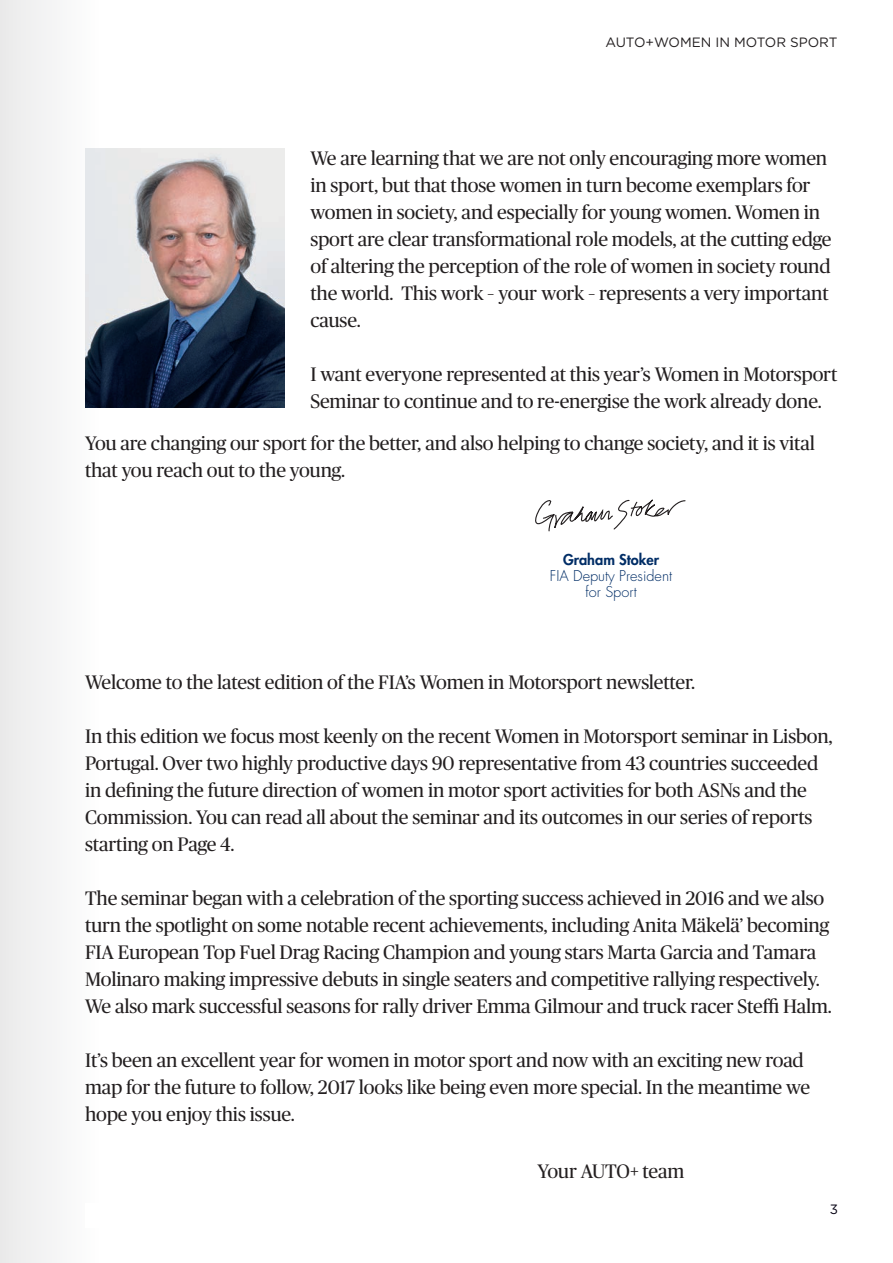
<style>
.page{position:relative;width:893px;height:1263px;background:#fff}
.page>*{position:absolute;margin:0;border:0;box-sizing:border-box;transform-origin:0 0}
.t1{font:19.5px/27px "Publico";letter-spacing:-.01em;color:#231f20}
.t2{font:300 14.55px/16px "Futura Std";color:#002d66;text-align:center}
.t3{font:800 14.55px "Futura Std";color:#002d66}
.t4{font:13.5px "Gotham";color:#231f20}
.t5{font:13.5px "Gotham";color:#050012}
</style>
<div class="page">
<div style="left:0;top:0;width:99px;height:1263px;background:#f4f4f4"></div>
<svg style="left:535px;top:499px;width:151px;height:33px"></svg>
<img style="left:85px;top:149px;width:199px;height:258px">
<div style="left:85px;top:1203px;width:143px;height:24px;background:#fff"></div>
<p class="t4" style="left:605px;top:35px;width:234px">AUTO+WOMEN IN MOTOR SPORT</p>
<p class="t1" style="left:310px;top:143px;width:523px">We are learning that we are not only encouraging more women in sport, but that those women in turn become exemplars for women in society, and especially for young women. Women in sport are clear transformational role models, at the cutting edge of altering the perception of the role of women in society round the world. This work – your work – represents a very important cause.</p>
<p class="t1" style="left:310px;top:359px;width:528px">I want everyone represented at this year’s Women in Motorsport<br>Seminar to continue and to re-energise the work already done.</p>
<p class="t1" style="left:85px;top:429px;width:731px">You are changing our sport for the better, and also helping to change society, and it is vital that you reach out to the young.</p>
<p class="t3" style="left:563px;top:550px;width:98px">Graham Stoker</p>
<p class="t2" style="left:550px;top:568px;width:124px">FIA Deputy President for Sport</p>
<p class="t1" style="left:85px;top:667px;width:612px">Welcome to the latest edition of the FIA’s Women in Motorsport newsletter.</p>
<p class="t1" style="left:85px;top:721px;width:749px">In this edition we focus most keenly on the recent Women in Motorsport seminar in Lisbon, Portugal. Over two highly productive days 90 representative from 43 countries succeeded in defining the future direction of women in motor sport activities for both ASNs and the Commission. You can read all about the seminar and its outcomes in our series of reports starting on Page 4.</p>
<p class="t1" style="left:85px;top:883px;width:748px">The seminar began with a celebration of the sporting success achieved in 2016 and we also turn the spotlight on some notable recent achievements, including Anita Mäkelä’ becoming FIA European Top Fuel Drag Racing Champion and young stars Marta Garcia and Tamara Molinaro making impressive debuts in single seaters and competitive rallying respectively.<br>We also mark successful seasons for rally driver Emma Gilmour and truck racer Steffi Halm.</p>
<p class="t1" style="left:85px;top:1045px;width:727px">It’s been an excellent year for women in motor sport and now with an exciting new road map for the future to follow, 2017 looks like being even more special. In the meantime we hope you enjoy this issue.</p>
<p class="t1" style="left:537px;top:1157px;width:149px">Your AUTO+ team</p>
<p class="t5" style="left:830px;top:1202px;width:10px">3</p>
</div>
